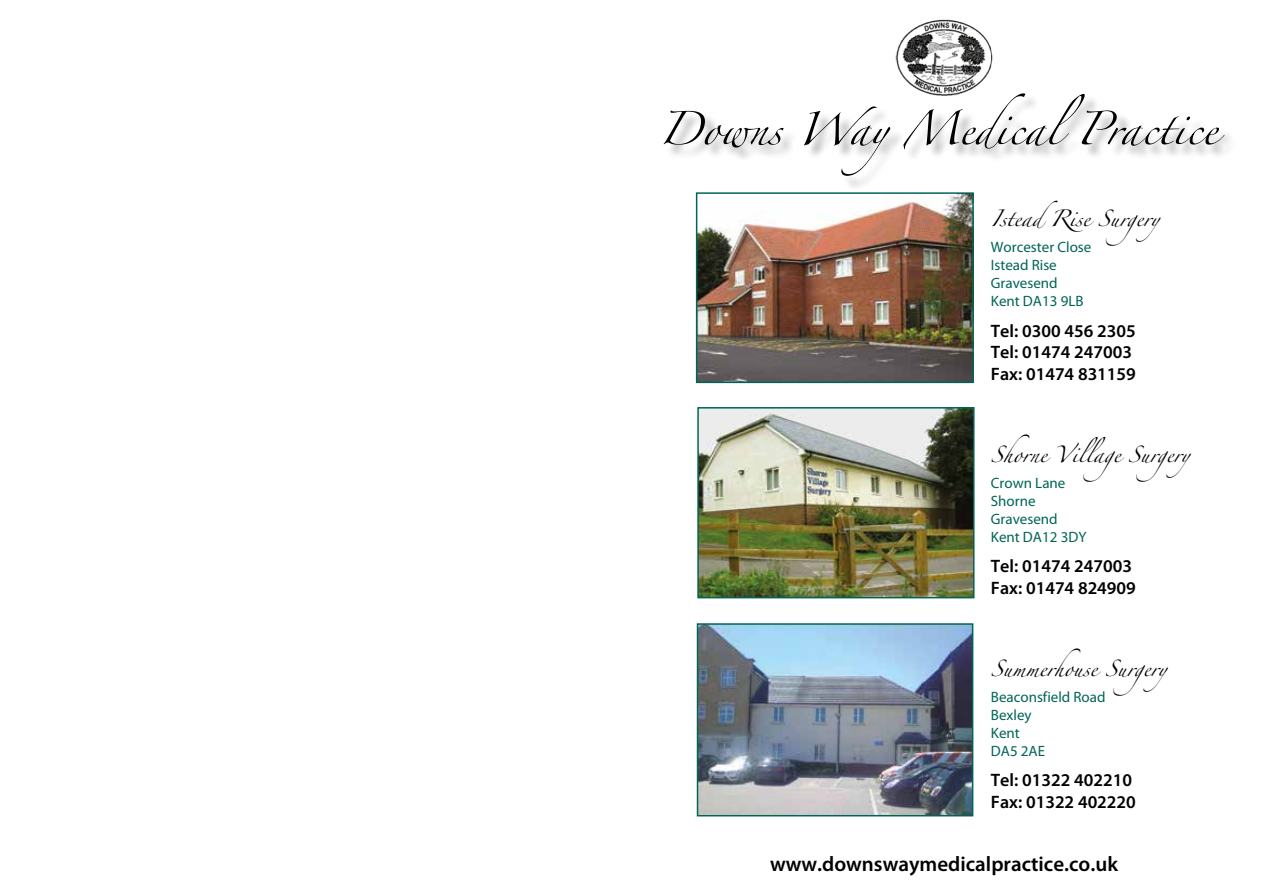
<style>
.page{position:relative;width:1263px;height:893px;background:#fff}
.page>*{position:absolute;margin:0;border:0;box-sizing:border-box;transform-origin:0 0}
.t1{font:600 21px "Myriad Pro";color:#000}
.t2{font:600 18px/21.6px "Myriad Pro";color:#000}
.t3{font:15px/18px "Myriad Pro";color:#006556}
.t4{font:15px "Zapfino";color:#000}
</style>
<div class="page">
<svg style="left:663px;top:93px;width:561px;height:83px"></svg>
<img style="left:895px;top:19px;width:98px;height:78px">
<img style="left:699px;top:195px;width:272px;height:185px">
<div style="left:696px;top:192px;width:278px;height:191px;border:2px solid #006556"></div>
<img style="left:700px;top:410px;width:271px;height:185px">
<div style="left:697px;top:407px;width:277px;height:191px;border:2px solid #006556"></div>
<img style="left:700px;top:626px;width:270px;height:187px">
<div style="left:697px;top:623px;width:276px;height:193px;border:2px solid #006556"></div>
<p class="t4" style="left:991px;top:212px;width:186px">IsteadRise Surgery</p>
<p class="t3" style="left:991px;top:239px;width:102px">Worcester Close<br>Istead Rise<br>Gravesend<br>Kent DA13 9LB</p>
<p class="t2" style="left:991px;top:320px;width:147px">Tel: 0300 456 2305<br>Tel: 01474 247003<br>Fax: 01474 831159</p>
<p class="t4" style="left:991px;top:448px;width:216px">Shorne Village Surgery</p>
<p class="t3" style="left:991px;top:474px;width:97px">Crown Lane<br>Shorne<br>Gravesend<br>Kent DA12 3DY</p>
<p class="t2" style="left:991px;top:556px;width:147px">Tel: 01474 247003<br>Fax: 01474 824909</p>
<p class="t4" style="left:991px;top:661px;width:193px">Summerhouse Surgery</p>
<p class="t3" style="left:991px;top:688px;width:116px">Beaconsfield Road<br>Bexley<br>Kent<br>DA5 2AE</p>
<p class="t2" style="left:991px;top:770px;width:147px">Tel: 01322 402210<br>Fax: 01322 402220</p>
<h1 class="t1" style="left:770px;top:852px;width:349px">www.downswaymedicalpractice.co.uk</h1>
</div>
